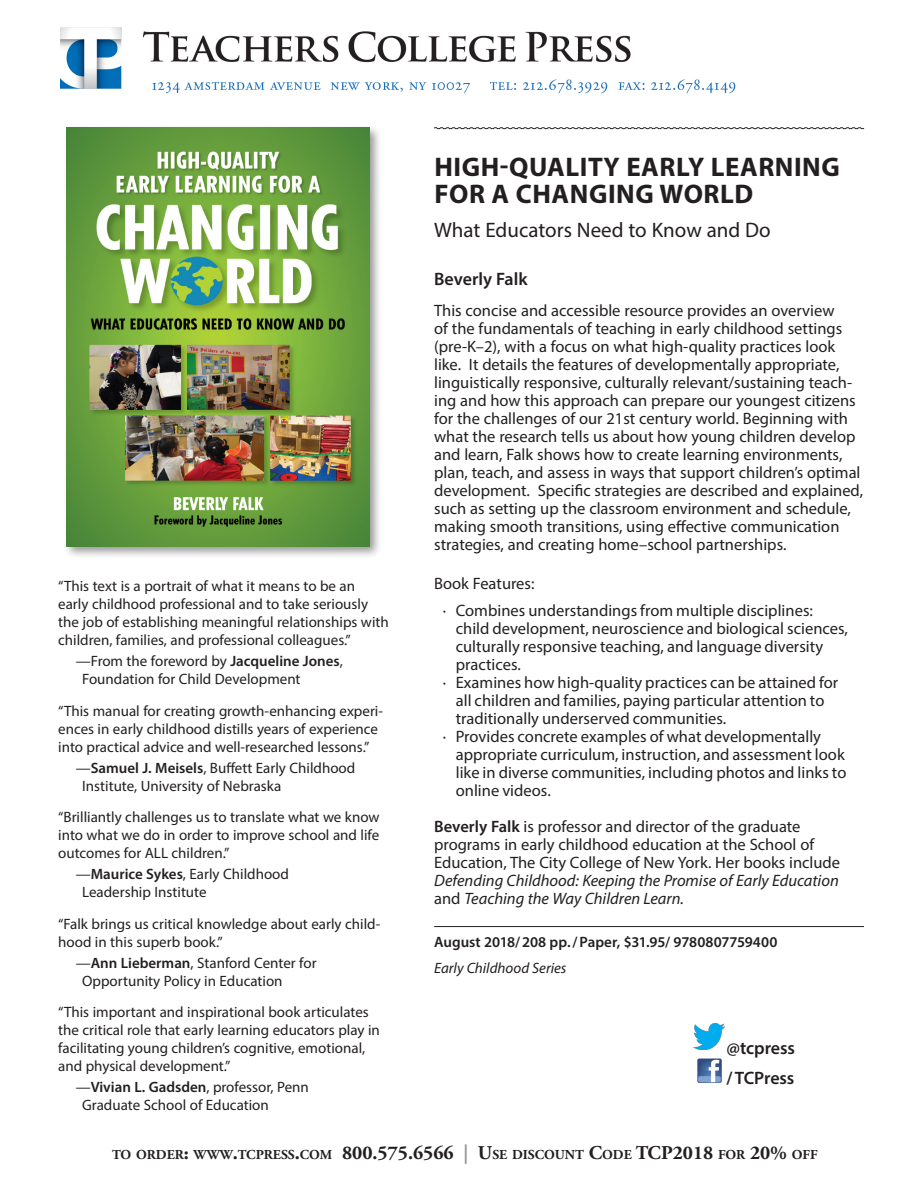
<style>
.page{position:relative;width:918px;height:1188px;background:#fff}
.page>*{position:absolute;margin:0;border:0;box-sizing:border-box;transform-origin:0 0}
.t1{font:700 27px/27px "Myriad Pro";letter-spacing:.02em;color:#231f20}
.Subtitle{font:21px "Myriad Pro";color:#231f20}
.t2{font:700 19.5px "Adobe Garamond Pro";color:#231f20}
.Subtitle-2{font:600 18px "Myriad Pro";letter-spacing:-.005em;color:#231f20}
.Body_1{font:16.5px/18px "Myriad Pro";color:#231f20}
.Bulleted_list{font:16.5px/18px "Myriad Pro";color:#231f20}
.Book_Features{font:16.5px "Myriad Pro";color:#231f20}
.Blurb{font:15px/18px "Myriad Pro";color:#231f20}
.Blurber{font:15px/18px "Myriad Pro";color:#231f20}
.Price_line{font:600 15px "Myriad Pro";color:#231f20}
.Series_lines{font:italic 15px "Myriad Pro";color:#231f20}
.t3{font:700 13.65px "Adobe Garamond Pro";color:#231f20}
.s1{font-weight:600}
.s2{font-style:italic}
.s3{font-size:19.5px}
.s4{font-size:19.5px;color:#939598}
.s5{font-size:13.65px}
</style>
<div class="page">
<svg style="left:434px;top:127px;width:431px;height:2px"></svg>
<hr style="left:434px;top:926px;width:430px;height:1px;background:#231f20">
<img style="left:61px;top:27px;width:675px;height:67px">
<img style="left:693px;top:1024px;width:32px;height:26px">
<img style="left:697px;top:1058px;width:25px;height:25px">
<div style="left:63px;top:124px;width:319px;height:435px;background:#231f20;opacity:.47"></div>
<img style="left:67px;top:127px;width:302px;height:419px">
<p class="Blurb" style="left:58px;top:577px;width:332px">“This text is a portrait of what it means to be an early childhood professional and to take seriously the job of establishing meaningful relationships with children, families, and professional colleagues.”</p>
<p class="Blurber" style="left:82px;top:652px;width:262px;text-indent:-6px">—From the foreword by <span class="s1">Jacqueline Jones</span>,<br>Foundation for Child Development</p>
<p class="Blurb" style="left:58px;top:701px;width:326px">“This manual for creating growth-enhancing experi&shy;ences in early childhood distills years of experience into practical advice and well-researched lessons.”</p>
<p class="Blurber" style="left:82px;top:758px;width:275px;text-indent:-6px">—<span class="s1">Samuel J. Meisels</span>, Buffett Early Childhood<br>Institute, University of Nebraska</p>
<p class="Blurb" style="left:58px;top:808px;width:323px;text-align:justify">“Brilliantly challenges us to translate what we know into what we do in order to improve school and life outcomes for ALL children.”</p>
<p class="Blurber" style="left:82px;top:865px;width:208px;text-indent:-6px">—<span class="s1">Maurice Sykes</span>, Early Childhood<br>Leadership Institute</p>
<p class="Blurb" style="left:58px;top:914px;width:324px">“Falk brings us critical knowledge about early child&shy;hood in this superb book.”</p>
<p class="Blurber" style="left:82px;top:953px;width:236px;text-indent:-6px">—<span class="s1">Ann Lieberman</span>, Stanford Center for<br>Opportunity Policy in Education</p>
<p class="Blurb" style="left:58px;top:1003px;width:323px">“This important and inspirational book articulates the critical role that early learning educators play in facilitating young children’s cognitive, emotional, and physical development.”</p>
<p class="Blurber" style="left:82px;top:1078px;width:228px;text-indent:-6px">—<span class="s1">Vivian L. Gadsden</span>, professor, Penn<br>Graduate School of Education</p>
<p class="t1" style="left:434px;top:153px;width:407px">HIGH-QUALITY EARLY LEARNING<br>FOR A CHANGING WORLD</p>
<p class="Subtitle" style="left:434px;top:217px;width:338px">What Educators Need to Know and Do</p>
<p class="Subtitle-2" style="left:434px;top:267px;width:95px">Beverly Falk</p>
<p class="Body_1" style="left:434px;top:302px;width:431px">This concise and accessible resource provides an overview<br>of the fundamentals of teaching in early childhood settings (pre-K–2), with a focus on what high-quality practices look like. It details the features of developmentally appropriate, linguistically responsive, culturally relevant/sustaining teach&shy;ing and how this approach can prepare our youngest citizens for the challenges of our 21st century world. Beginning with what the research tells us about how young children develop and learn, Falk shows how to create learning environments, plan, teach, and assess in ways that support children’s optimal development. Specific strategies are described and explained, such as setting up the classroom environment and schedule, making smooth transitions, using effective communication strategies, and creating home–school partnerships.</p>
<p class="Book_Features" style="left:434px;top:573px;width:102px">Book Features:</p>
<p class="Bulleted_list" style="left:456px;top:601px;width:394px;text-indent:-13px">· Combines understandings from multiple disciplines: child development, neuroscience and biological sciences, culturally responsive teaching, and language diversity practices.</p>
<p class="Bulleted_list" style="left:456px;top:673px;width:384px;text-indent:-13px">· Examines how high-quality practices can be attained for all children and families, paying particular attention to traditionally underserved communities.</p>
<p class="Bulleted_list" style="left:456px;top:727px;width:392px;text-indent:-13px">· Provides concrete examples of what developmentally appropriate curriculum, instruction, and assessment look like in diverse communities, including photos and links to online videos.</p>
<p class="Body_1" style="left:434px;top:817px;width:408px"><span class="s1">Beverly Falk</span> is professor and director of the graduate programs in early childhood education at the School of Education, The City College of New York. Her books include <span class="s2">Defending Childhood: Keeping the Promise of Early Education </span>and <span class="s2">Teaching the Way Children Learn.</span></p>
<p class="Price_line" style="left:434px;top:933px;width:345px">August 2018/208 pp./Paper, $31.95/ 9780807759400</p>
<p class="Series_lines" style="left:434px;top:958px;width:134px">Early Childhood Series</p>
<p class="Subtitle-2" style="left:727px;top:1036px;width:70px">@tcpress</p>
<p class="Subtitle-2" style="left:727px;top:1066px;width:69px">/TCPress</p>
<p class="t3" style="left:112px;top:1147px;width:537px">TO ORDER<span class="s3">:</span> WWW<span class="s3">.</span>TCPRESS<span class="s3">.</span>COM <span class="s3">800.575.6566</span> <span class="s4">|</span> <span class="s3">U</span>SE DISCOUNT <span class="s3">C</span>ODE <span class="s3">TCP</span></p>
<p class="t2" style="left:673px;top:1141px;width:146px">2018 <span class="s5">FOR</span> 20% <span class="s5">OFF</span></p>
</div>
